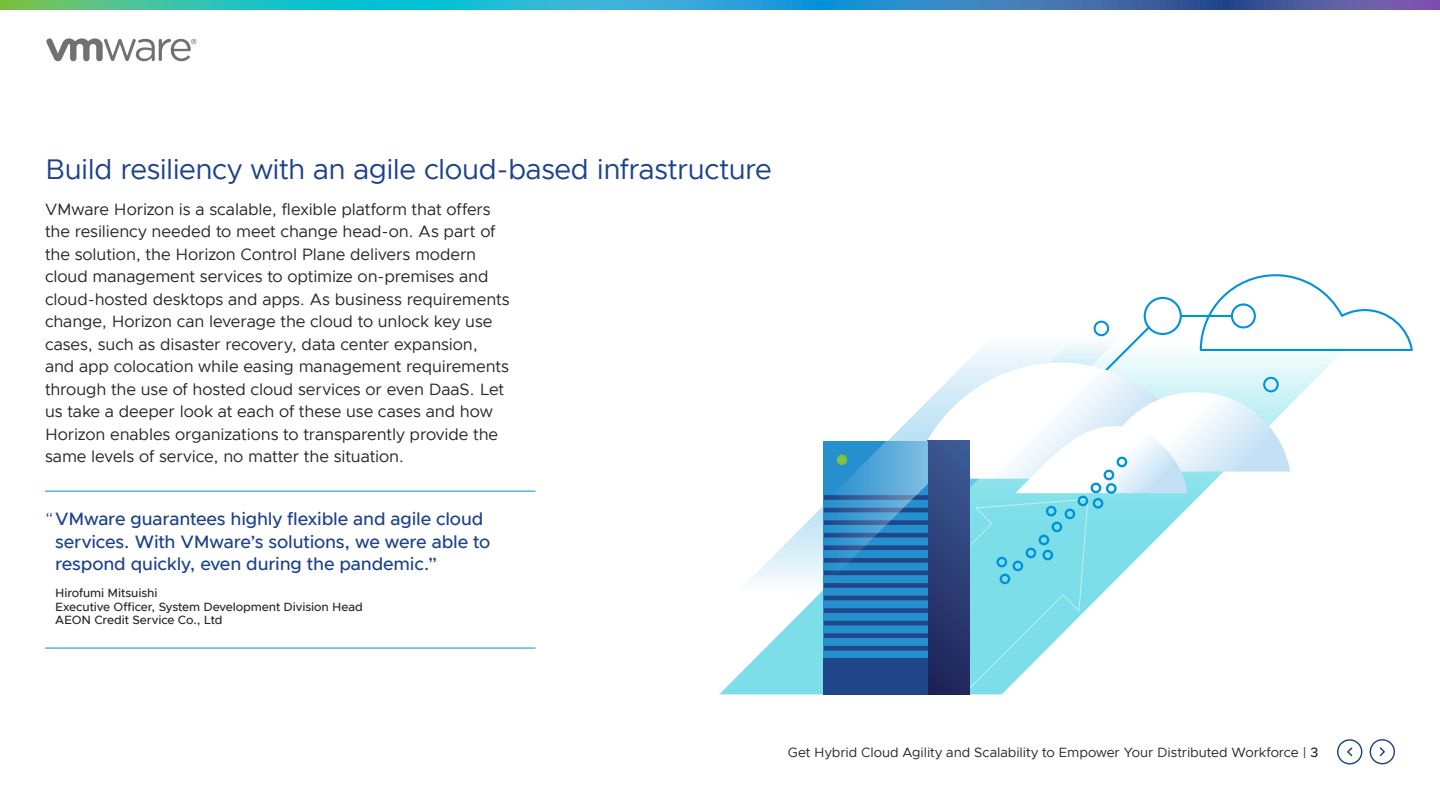
<style>
.page{position:relative;width:1440px;height:810px;background:#fff}
.page>*{position:absolute;margin:0;border:0;box-sizing:border-box;transform-origin:0 0}
._2a__SUBHEAD_1{font:28.5px "Metropolis";letter-spacing:-.02em;color:#1d428a}
._4c__BODY_QUOTE{font:500 18px/22.5px "Metropolis";letter-spacing:-.01em;color:#1d428a}
._3a__BODY_TEXT{font:16.5px/22.5px "Metropolis";letter-spacing:-.005em;color:#262626}
.t1{font:13.5px "Metropolis";letter-spacing:-.005em;color:#262626}
._4c__BODY_QUOTE_ATTR{font:500 12px/13.5px "Metropolis";letter-spacing:-.01em;color:#262626}
.s1{font-weight:300}
.s2{font-weight:500}
</style>
<div class="page">
<svg style="left:720px;top:599px;width:377px;height:95px"></svg>
<svg style="left:747px;top:441px;width:363px;height:158px"></svg>
<svg style="left:969px;top:586px;width:119px;height:109px"></svg>
<div style="left:928px;top:441px;width:41px;height:254px;background:linear-gradient(to right,#222b60,#27336a)"></div>
<div style="left:824px;top:441px;width:104px;height:254px;background:#2690cf"></div>
<div style="left:824px;top:658px;width:104px;height:37px;background:#1e4688"></div>
<div style="left:824px;top:583px;width:104px;height:5px;background:#1e4688"></div>
<hr style="left:824px;top:596px;width:104px;height:4px;background:#1e4688">
<div style="left:824px;top:608px;width:104px;height:5px;background:#1e4688"></div>
<hr style="left:824px;top:621px;width:104px;height:4px;background:#1e4688">
<div style="left:824px;top:633px;width:104px;height:5px;background:#1e4688"></div>
<div style="left:824px;top:646px;width:104px;height:5px;background:#1e4688"></div>
<svg style="left:824px;top:274px;width:589px;height:312px"></svg>
<div style="left:1000px;top:574px;width:10px;height:10px;border:2px solid #0091da;border-radius:50%"></div>
<div style="left:996px;top:557px;width:11px;height:10px;border:2px solid #0091da;border-radius:50%"></div>
<div style="left:1013px;top:561px;width:10px;height:10px;border:2px solid #0091da;border-radius:50%"></div>
<div style="left:1026px;top:548px;width:10px;height:10px;border:2px solid #0091da;border-radius:50%"></div>
<div style="left:1042px;top:550px;width:11px;height:10px;border:2px solid #0091da;border-radius:50%"></div>
<div style="left:1039px;top:535px;width:10px;height:10px;border:2px solid #0091da;border-radius:50%"></div>
<div style="left:1052px;top:522px;width:10px;height:10px;border:2px solid #0091da;border-radius:50%"></div>
<div style="left:1065px;top:509px;width:10px;height:10px;border:2px solid #0091da;border-radius:50%"></div>
<div style="left:1046px;top:506px;width:11px;height:10px;border:2px solid #0091da;border-radius:50%"></div>
<div style="left:1078px;top:496px;width:10px;height:10px;border:2px solid #0091da;border-radius:50%"></div>
<div style="left:1091px;top:483px;width:10px;height:10px;border:2px solid #0091da;border-radius:50%"></div>
<div style="left:1093px;top:498px;width:10px;height:11px;border:2px solid #0091da;border-radius:50%"></div>
<div style="left:1104px;top:470px;width:10px;height:10px;border:2px solid #0091da;border-radius:50%"></div>
<div style="left:1106px;top:483px;width:11px;height:11px;border:2px solid #0091da;border-radius:50%"></div>
<div style="left:1117px;top:457px;width:10px;height:10px;border:2px solid #0091da;border-radius:50%"></div>
<svg style="left:46px;top:38px;width:150px;height:23px"></svg>
<svg style="left:0;top:0;width:1440px;height:9px;background:#3697b7"></svg>
<div style="left:1370px;top:739px;width:25px;height:25px;border:1px solid #1d428a;border-radius:50%"></div>
<svg style="left:1379px;top:747px;width:6px;height:10px"></svg>
<div style="left:1337px;top:739px;width:25px;height:26px;border:1px solid #1d428a;border-radius:50%"></div>
<svg style="left:1347px;top:747px;width:6px;height:10px"></svg>
<hr style="left:45px;top:491px;width:491px;height:1px;background:#0091da">
<hr style="left:45px;top:648px;width:491px;height:1px;background:#0091da">
<h2 class="_2a__SUBHEAD_1" style="left:45px;top:151px;width:728px">Build resiliency with an agile cloud-based infrastructure</h2>
<p class="_3a__BODY_TEXT" style="left:45px;top:198px;width:466px">VMware Horizon is a scalable, flexible platform that offers the resiliency needed to meet change head-on. As part of the solution, the Horizon Control Plane delivers modern cloud management services to optimize on-premises and cloud-hosted desktops and apps. As business requirements change, Horizon can leverage the cloud to unlock key use cases, such as disaster recovery, data center expansion, and app colocation while easing management requirements through the use of hosted cloud services or even DaaS. Let us take a deeper look at each of these use cases and how Horizon enables organizations to transparently provide the same levels of service, no matter the situation.</p>
<p class="_4c__BODY_QUOTE" style="left:55px;top:508px;width:437px;text-indent:-10px"><span class="s1">“</span>VMware guarantees highly flexible and agile cloud services. With VMware’s solutions, we were able to respond quickly, even during the pandemic.”</p>
<p class="_4c__BODY_QUOTE_ATTR" style="left:55px;top:586px;width:309px">Hirofumi Mitsuishi<br>Executive Officer, System Development Division Head<br>AEON Credit Service Co., Ltd</p>
<p class="t1" style="left:788px;top:744px;width:532px">Get Hybrid Cloud Agility and Scalability to Empower Your Distributed Workforce | <span class="s2">3</span></p>
</div>
